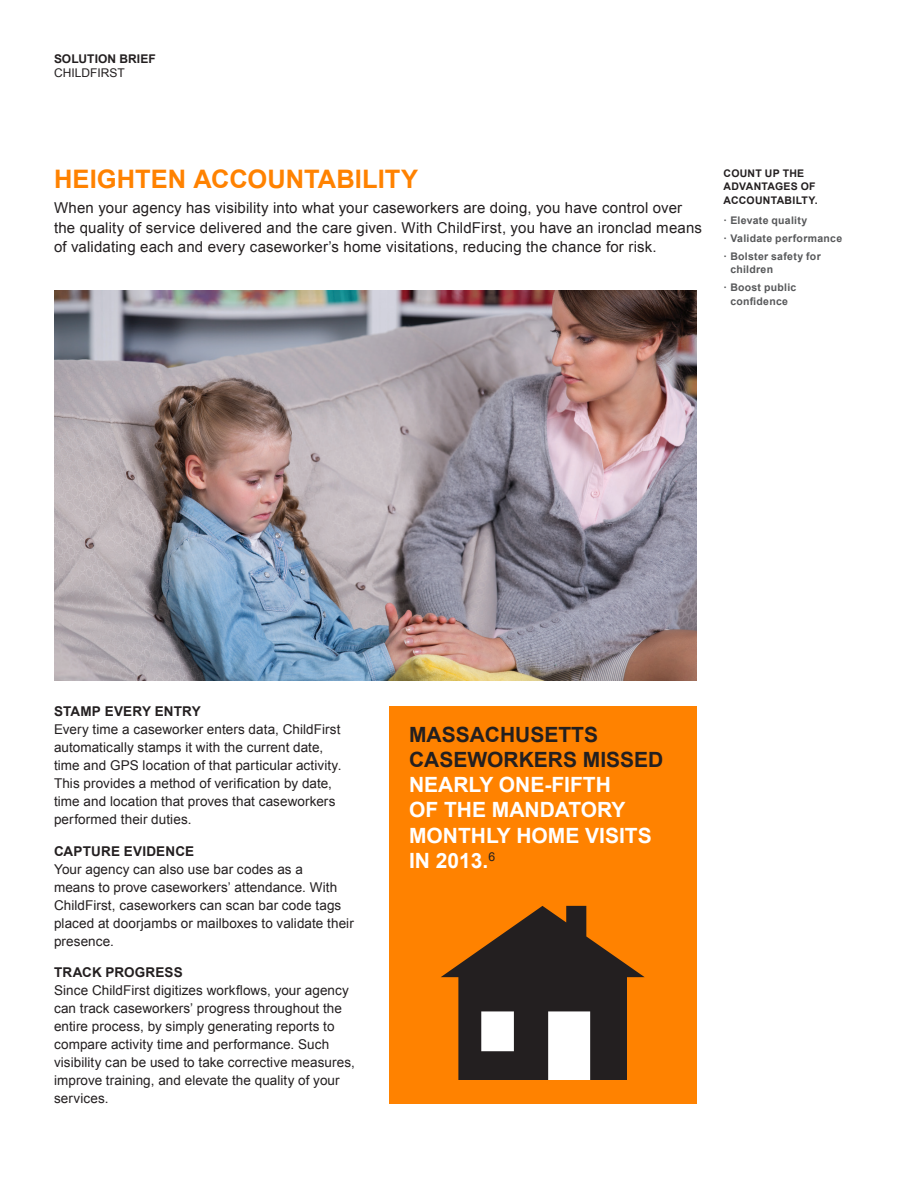
<style>
.page{position:relative;width:918px;height:1188px;background:#fff}
.page>*{position:absolute;margin:0;border:0;box-sizing:border-box;transform-origin:0 0}
.Sub_Headline{font:700 25.5px "Arial";color:#ff8200}
.Call_Out_Box{font:700 21px/25.2px "Arial";color:#fff}
.Paragraph_Large{font:15px/19.5px "Arial";letter-spacing:.01em;color:#231f20}
.Paragraph_Small{font:13.5px/18px "Arial";letter-spacing:.005em;color:#231f20}
.t1{font:700 12px "Arial";letter-spacing:.005em;color:#231f20}
.t2{font:12px "Arial";letter-spacing:.005em;color:#231f20}
.t3{font:700 10.5px/13.5px "Arial";letter-spacing:.025em;color:#57585a}
.Side_Heading{font:700 10.5px/13.5px "Arial";letter-spacing:.02em;color:#231f20}
.s1{font-weight:700}
.s2{color:#231f20}
</style>
<div class="page">
<div style="left:389px;top:706px;width:308px;height:398px;background:#ff8200"></div>
<img style="left:54px;top:290px;width:643px;height:390px">
<svg style="left:441px;top:906px;width:204px;height:174px"></svg>
<p class="t1" style="left:54px;top:51px;width:103px">SOLUTION BRIEF</p>
<p class="t2" style="left:54px;top:65px;width:72px">CHILDFIRST</p>
<p class="Sub_Headline" style="left:54px;top:162px;width:366px">HEIGHTEN ACCOUNTABILITY</p>
<p class="Paragraph_Large" style="left:54px;top:198px;width:650px">When your agency has visibility into what your caseworkers are doing, you have control over the quality of service delivered and the care given. With ChildFirst, you have an ironclad means of validating each and every caseworker’s home visitations, reducing the chance for risk.</p>
<p class="Side_Heading" style="left:724px;top:167px;width:96px">COUNT UP THE<br>ADVANTAGES OF<br>ACCOUNTABILTY.</p>
<p class="t3" style="left:724px;top:214px;width:85px">· Elevate quality</p>
<p class="t3" style="left:724px;top:232px;width:120px">· Validate performance</p>
<p class="t3" style="left:730px;top:250px;width:92px;text-indent:-7px">· Bolster safety for children</p>
<p class="t3" style="left:724px;top:281px;width:74px;text-align:center">· Boost public confidence</p>
<p class="Paragraph_Small" style="left:54px;top:703px;width:289px"><span class="s1">STAMP EVERY ENTRY<br></span>Every time a caseworker enters data, ChildFirst automatically stamps it with the current date, time and GPS location of that particular activity.<br>This provides a method of verification by date, time and location that proves that caseworkers performed their duties.</p>
<p class="Paragraph_Small" style="left:54px;top:842px;width:301px"><span class="s1">CAPTURE EVIDENCE<br></span>Your agency can also use bar codes as a<br>means to prove caseworkers’ attendance. With ChildFirst, caseworkers can scan bar code tags placed at doorjambs or mailboxes to validate their presence.</p>
<p class="Paragraph_Small" style="left:54px;top:964px;width:302px"><span class="s1">TRACK PROGRESS<br></span>Since ChildFirst digitizes workflows, your agency can track caseworkers’ progress throughout the entire process, by simply generating reports to compare activity time and performance. Such visibility can be used to take corrective measures, improve training, and elevate the quality of your services.</p>
<p class="Call_Out_Box" style="left:409px;top:723px;width:256px"><span class="s2">MASSACHUSETTS<br>CASEWORKERS MISSED<br></span>NEARLY ONE-FIFTH<br>OF THE MANDATORY<br>MONTHLY HOME VISITS<br>IN 2013.<sup>6</sup></p>
</div>
